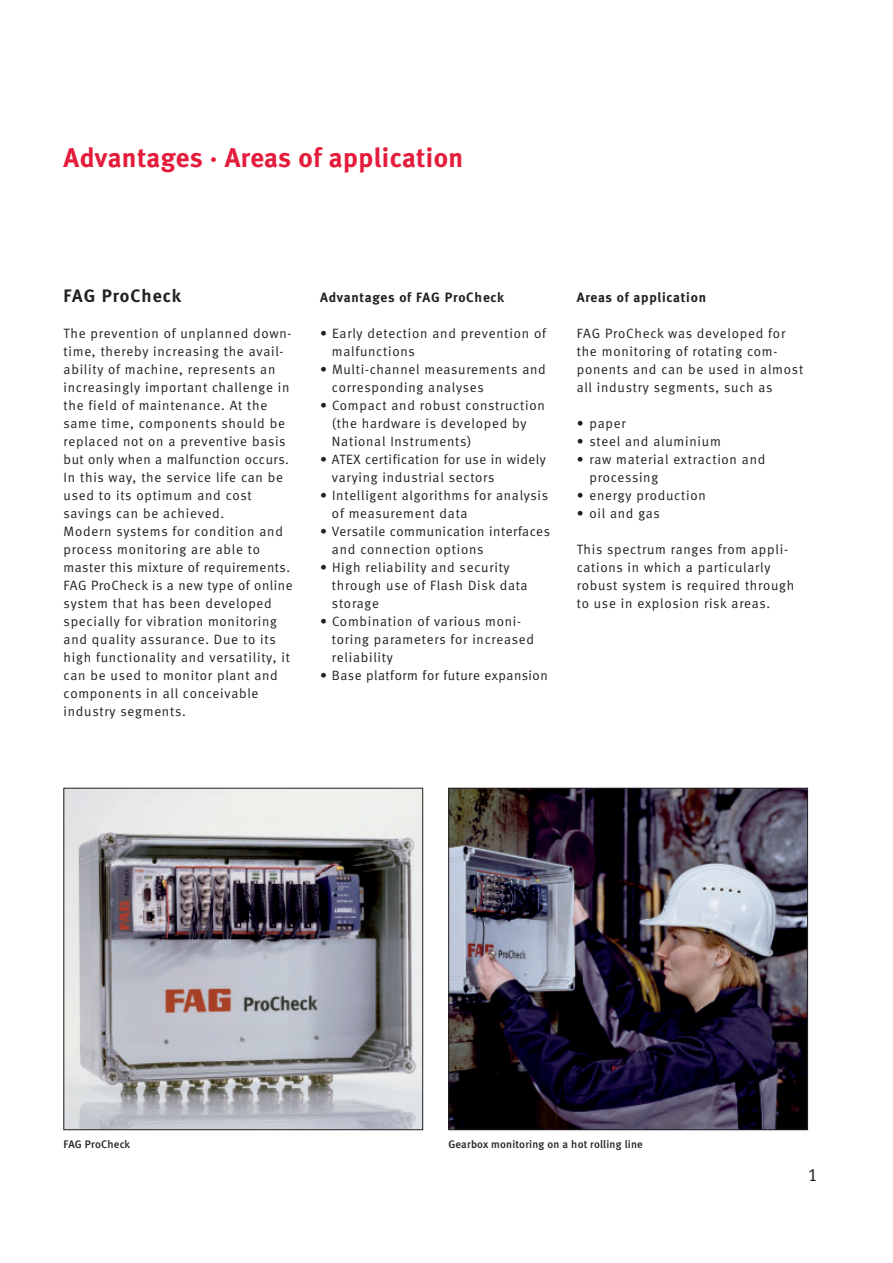
<style>
.page{position:relative;width:893px;height:1263px;background:#fff}
.page>*{position:absolute;margin:0;border:0;box-sizing:border-box;transform-origin:0 0}
.t1{font:27px "Meta Bold LF";letter-spacing:.015em;color:#e41c3b}
.t2{font:18px "Meta Bold LF";letter-spacing:.055em;color:#231f20}
.t3{font:18px "Meta Normal LF";color:#231f20}
.t4{font:13.5px/18px "Meta Normal LF";letter-spacing:.055em;color:#231f20}
.t5{font:13.5px "Meta Bold LF";letter-spacing:.055em;color:#231f20}
.t6{font:13.5px "Meta Normal LF";letter-spacing:.035em;color:#231f20}
.t7{font:10.95px "Meta Medium LF";letter-spacing:.015em;color:#231f20}
</style>
<div class="page">
<img style="left:66px;top:790px;width:355px;height:338px">
<div style="left:64px;top:788px;width:359px;height:342px;border:1px solid #231f20"></div>
<img style="left:450px;top:790px;width:356px;height:338px">
<div style="left:448px;top:788px;width:360px;height:342px;border:1px solid #231f20"></div>
<h1 class="t1" style="left:64px;top:147px;width:401px">Advantages · Areas of application</h1>
<h2 class="t2" style="left:64px;top:289px;width:119px">FAG ProCheck</h2>
<p class="t4" style="left:64px;top:325px;width:231px">The prevention of unplanned down&shy;time, thereby increasing the avail&shy;ability of machine, represents an increasingly important challenge in the field of maintenance. At the same time, components should be replaced not on a preventive basis but only when a malfunction occurs.<br>In this way, the service life can be used to its optimum and cost savings can be achieved.<br>Modern systems for condition and process monitoring are able to master this mixture of requirements.<br>FAG ProCheck is a new type of online system that has been developed specially for vibration monitoring and quality assurance. Due to its high functionality and versatility, it can be used to monitor plant and components in all conceivable industry segments.</p>
<p class="t5" style="left:320px;top:292px;width:185px">Advantages of FAG ProCheck</p>
<p class="t4" style="left:332px;top:325px;width:216px;text-indent:-12px">• Early detection and prevention of malfunctions</p>
<p class="t4" style="left:332px;top:361px;width:215px;text-indent:-12px">• Multi-channel measurements and corresponding analyses</p>
<p class="t4" style="left:332px;top:397px;width:214px;text-indent:-12px">• Compact and robust construction (the hardware is developed by<br>National Instruments)</p>
<p class="t4" style="left:332px;top:451px;width:216px;text-indent:-12px">• ATEX certification for use in widely varying industrial sectors</p>
<p class="t4" style="left:332px;top:487px;width:218px;text-indent:-12px">• Intelligent algorithms for analysis of measurement data</p>
<p class="t4" style="left:332px;top:523px;width:220px;text-indent:-12px">• Versatile communication interfaces and connection options</p>
<p class="t4" style="left:332px;top:559px;width:197px;text-indent:-12px">• High reliability and security through use of Flash Disk data storage</p>
<p class="t4" style="left:332px;top:613px;width:204px;text-indent:-12px">• Combination of various moni&shy;to ring parameters for increased reliability</p>
<p class="t6" style="left:320px;top:670px;width:229px">• Base platform for future expansion</p>
<p class="t5" style="left:577px;top:292px;width:131px">Areas of application</p>
<p class="t4" style="left:577px;top:325px;width:228px">FAG ProCheck was developed for the monitoring of rotating com - ponents and can be used in almost all industry segments, such as</p>
<p class="t4" style="left:577px;top:415px;width:50px">• paper</p>
<p class="t4" style="left:577px;top:433px;width:146px">• steel and aluminium</p>
<p class="t4" style="left:589px;top:451px;width:177px;text-indent:-13px">• raw material extraction and processing</p>
<p class="t4" style="left:577px;top:487px;width:130px">• energy production</p>
<p class="t4" style="left:577px;top:505px;width:85px">• oil and gas</p>
<p class="t4" style="left:577px;top:541px;width:219px">This spectrum ranges from appli - cations in which a particularly robust system is required through to use in explosion risk areas.</p>
<p class="t7" style="left:64px;top:1140px;width:68px">FAG ProCheck</p>
<p class="t7" style="left:448px;top:1140px;width:196px">Gearbox monitoring on a hot rolling line</p>
<h2 class="t3" style="left:808px;top:1168px;width:12px">1</h2>
</div>
